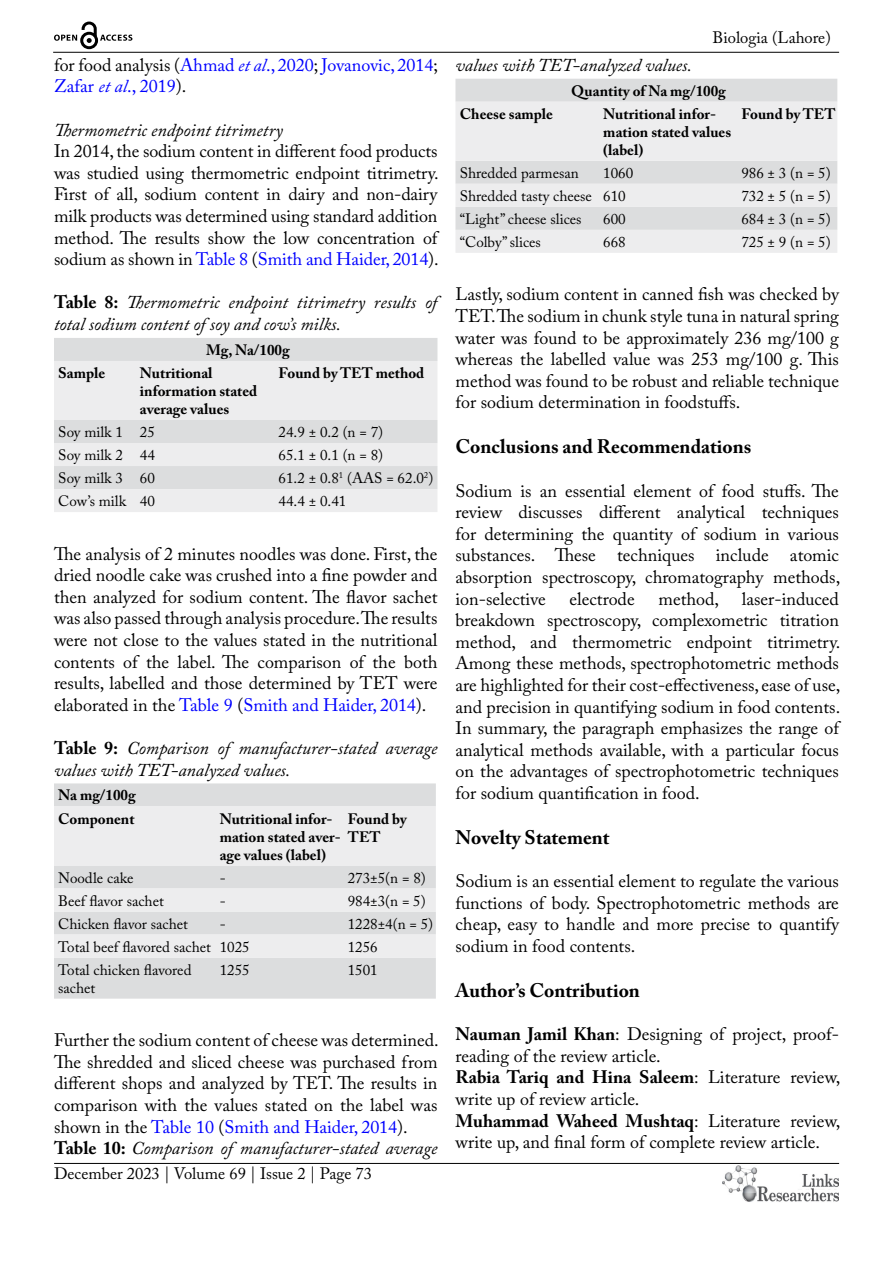
<style>
.page{position:relative;width:893px;height:1263px;background:#fff}
.page>*{position:absolute;margin:0;border:0;box-sizing:border-box;transform-origin:0 0}
.t1{font:700 19.5px "Adobe Caslon Pro";color:#000}
.t2{font:18px/21.6px "Adobe Caslon Pro";color:#000;text-align:justify}
.t3{font:italic 18px/21.6px "Adobe Caslon Pro";color:#000}
.t4{font:18px/21.6px "Adobe Caslon Pro";color:#00f}
.t5{font:16.5px "Adobe Caslon Pro";color:#000}
.t6{font:15px/18px "Adobe Caslon Pro";color:#000}
.t7{font:700 15px/18px "Adobe Caslon Pro";color:#000}
.s1{color:#000}
.s2{font-style:italic}
.s3{color:#00f}
.s4{font-weight:700;font-style:normal}
.s5{font-weight:700}
</style>
<div class="page">
<hr style="left:53px;top:52px;width:786px;height:1px;background:#000">
<hr style="left:54px;top:1163px;width:785px;height:1px;background:#000">
<img style="left:722px;top:1166px;width:117px;height:36px">
<svg style="left:54px;top:22px;width:78px;height:27px"></svg>
<div style="left:54px;top:338px;width:383px;height:23px;background:#dcddde"></div>
<svg style="left:54px;top:361px;width:383px;height:151px;background:#e7e8e9"></svg>
<div style="left:54px;top:783px;width:382px;height:216px;background:#dcddde"></div>
<svg style="left:54px;top:806px;width:382px;height:151px;background:#e8e8e9"></svg>
<div style="left:455px;top:79px;width:382px;height:23px;background:#dcddde"></div>
<svg style="left:455px;top:102px;width:382px;height:151px;background:#e8e8e9"></svg>
<p class="t4" style="left:54px;top:54px;width:385px"><span class="s1">for food analysis (</span>Ahmad <span class="s2">et al</span>., 2020<span class="s1">;</span> Jovanovic, 2014<span class="s1">;<br></span>Zafar <span class="s2">et al</span>., 2019<span class="s1">).</span></p>
<p class="t3" style="left:54px;top:119px;width:230px">Thermometric endpoint titrimetry</p>
<p class="t2" style="left:54px;top:140px;width:386px">In 2014, the sodium content in different food products was studied using thermometric endpoint titrimetry.<br>First of all, sodium content in dairy and non-dairy milk products was determined using standard addition method. The results show the low concentration of sodium as shown in <span class="s3">Table 8</span> (<span class="s3">Smith and Haider, 2014</span>).</p>
<p class="t3" style="left:54px;top:291px;width:385px"><span class="s4">Table 8:</span> Thermometric endpoint titrimetry results of total sodium content of soy and cow’s milks.</p>
<p class="t7" style="left:206px;top:341px;width:85px">Mg, Na/100g</p>
<p class="t7" style="left:58px;top:364px;width:49px">Sample</p>
<p class="t7" style="left:140px;top:364px;width:119px">Nutritional information stated average values</p>
<p class="t7" style="left:279px;top:364px;width:147px">Found by TET method</p>
<p class="t6" style="left:58px;top:423px;width:98px">Soy milk 1 25</p>
<p class="t6" style="left:279px;top:423px;width:106px">24.9 ± 0.2 (n = 7)</p>
<p class="t6" style="left:58px;top:446px;width:98px">Soy milk 2 44</p>
<p class="t6" style="left:279px;top:446px;width:106px">65.1 ± 0.1 (n = 8)</p>
<p class="t6" style="left:58px;top:469px;width:98px">Soy milk 3 60</p>
<p class="t6" style="left:279px;top:469px;width:156px">61.2 ± 0.8<sup>1</sup> (AAS = 62.0<sup>2</sup>)</p>
<p class="t6" style="left:58px;top:492px;width:98px">Cow’s milk 40</p>
<p class="t6" style="left:279px;top:492px;width:69px">44.4 ± 0.41</p>
<p class="t2" style="left:54px;top:542px;width:385px">The analysis of 2 minutes noodles was done. First, the dried noodle cake was crushed into a fine powder and then analyzed for sodium content. The flavor sachet was also passed through analysis procedure. The results were not close to the values stated in the nutritional contents of the label. The comparison of the both results, labelled and those determined by TET were elaborated in the <span class="s3">Table 9</span> (<span class="s3">Smith and Haider, 2014</span>).</p>
<p class="t3" style="left:54px;top:737px;width:385px"><span class="s4">Table 9:</span> Comparison of manufacturer-stated average values with TET-analyzed values.</p>
<p class="t7" style="left:58px;top:784px;width:79px;line-height:23.1px">Na mg/100g<br>Component</p>
<p class="t7" style="left:220px;top:809px;width:122px">Nutritional infor&shy;mation stated aver&shy;age values (label)</p>
<p class="t7" style="left:348px;top:809px;width:61px">Found by<br>TET</p>
<p class="t6" style="left:58px;top:868px;width:77px">Noodle cake</p>
<p class="t6" style="left:220px;top:868px;width:8px">-</p>
<p class="t6" style="left:348px;top:868px;width:79px">273±5(n = 8)</p>
<p class="t6" style="left:58px;top:891px;width:107px">Beef flavor sachet</p>
<p class="t6" style="left:220px;top:891px;width:8px">-</p>
<p class="t6" style="left:348px;top:891px;width:79px">984±3(n = 5)</p>
<p class="t6" style="left:58px;top:914px;width:131px">Chicken flavor sachet</p>
<p class="t6" style="left:220px;top:914px;width:8px">-</p>
<p class="t6" style="left:348px;top:914px;width:87px">1228±4(n = 5)</p>
<p class="t6" style="left:58px;top:937px;width:193px">Total beef flavored sachet 1025</p>
<p class="t6" style="left:348px;top:937px;width:31px">1256</p>
<p class="t6" style="left:58px;top:960px;width:135px">Total chicken flavored sachet</p>
<p class="t6" style="left:220px;top:960px;width:31px">1255</p>
<p class="t6" style="left:348px;top:960px;width:31px">1501</p>
<p class="t2" style="left:54px;top:1029px;width:386px;text-align:left">Further the sodium content of cheese was determined.<br>The shredded and sliced cheese was purchased from different shops and analyzed by TET. The results in comparison with the values stated on the label was shown in the <span class="s3">Table 10</span> (<span class="s3">Smith and Haider, 2014</span>).<br><span class="s5">Table 10:</span> <span class="s2">Comparison of manufacturer-stated average</span></p>
<p class="t5" style="left:54px;top:1164px;width:319px">December 2023 | Volume 69 | Issue 2 | Page 73</p>
<p class="t5" style="left:712px;top:28px;width:120px">Biologia (Lahore)</p>
<p class="t3" style="left:455px;top:54px;width:238px">values with TET-analyzed values.</p>
<p class="t7" style="left:571px;top:82px;width:156px">Quantity of Na mg/100g</p>
<p class="t7" style="left:460px;top:105px;width:95px">Cheese sample</p>
<p class="t7" style="left:603px;top:105px;width:129px">Nutritional infor&shy;mation stated values (label)</p>
<p class="t7" style="left:741px;top:105px;width:96px">Found by TET</p>
<p class="t6" style="left:460px;top:164px;width:121px">Shredded parmesan</p>
<p class="t6" style="left:603px;top:164px;width:31px">1060</p>
<p class="t6" style="left:741px;top:164px;width:91px">986 ± 3 (n = 5)</p>
<p class="t6" style="left:460px;top:187px;width:168px">Shredded tasty cheese 610</p>
<p class="t6" style="left:741px;top:187px;width:91px">732 ± 5 (n = 5)</p>
<p class="t6" style="left:460px;top:210px;width:123px">“Light” cheese slices</p>
<p class="t6" style="left:603px;top:210px;width:24px">600</p>
<p class="t6" style="left:741px;top:210px;width:91px">684 ± 3 (n = 5)</p>
<p class="t6" style="left:460px;top:233px;width:83px">“Colby” slices</p>
<p class="t6" style="left:603px;top:233px;width:24px">668</p>
<p class="t6" style="left:741px;top:233px;width:91px">725 ± 9 (n = 5)</p>
<p class="t2" style="left:455px;top:283px;width:385px">Lastly, sodium content in canned fish was checked by TET. The sodium in chunk style tuna in natural spring water was found to be approximately 236 mg/100 g whereas the labelled value was 253 mg/100 g. This method was found to be robust and reliable technique for sodium determination in foodstuffs.</p>
<p class="t1" style="left:455px;top:435px;width:297px">Conclusions and Recommendations</p>
<p class="t2" style="left:455px;top:479px;width:386px">Sodium is an essential element of food stuffs. The review discusses different analytical techniques for determining the quantity of sodium in various substances. These techniques include atomic absorption spectroscopy, chromatography methods, ion-selective</p>
<p class="t2" style="left:455px;top:587px;width:386px;text-indent:286px">laser-induced breakdown spectroscopy, complexometric titration method, and thermometric endpoint titrimetry.<br>Among these methods, spectrophotometric methods are highlighted for their cost-effectiveness, ease of use, and precision in quantifying sodium in food contents.<br>In summary, the paragraph emphasizes the range of analytical methods available, with a particular focus on the advantages of spectrophotometric techniques for sodium quantification in food.</p>
<p class="t1" style="left:455px;top:826px;width:156px">Novelty Statement</p>
<p class="t2" style="left:455px;top:870px;width:385px">Sodium is an essential element to regulate the various functions of body. Spectrophotometric methods are cheap, easy to handle and more precise to quantify sodium in food contents.</p>
<p class="t1" style="left:455px;top:979px;width:186px">Author’s Contribution</p>
<p class="t2" style="left:455px;top:1023px;width:386px;text-align:left"><span class="s5">Nauman Jamil Khan</span>: Designing of project, proof&shy;reading of the review article.<br><span class="s5">Rabia Tariq and Hina Saleem</span>: Literature review, write up of review article.<br><span class="s5">Muhammad Waheed Mushtaq</span>: Literature review, write up, and final form of complete review article.</p>
<p class="t2" style="left:570px;top:587px;width:67px">electrode</p>
<p class="t2" style="left:659px;top:587px;width:62px">method,</p>
</div>
